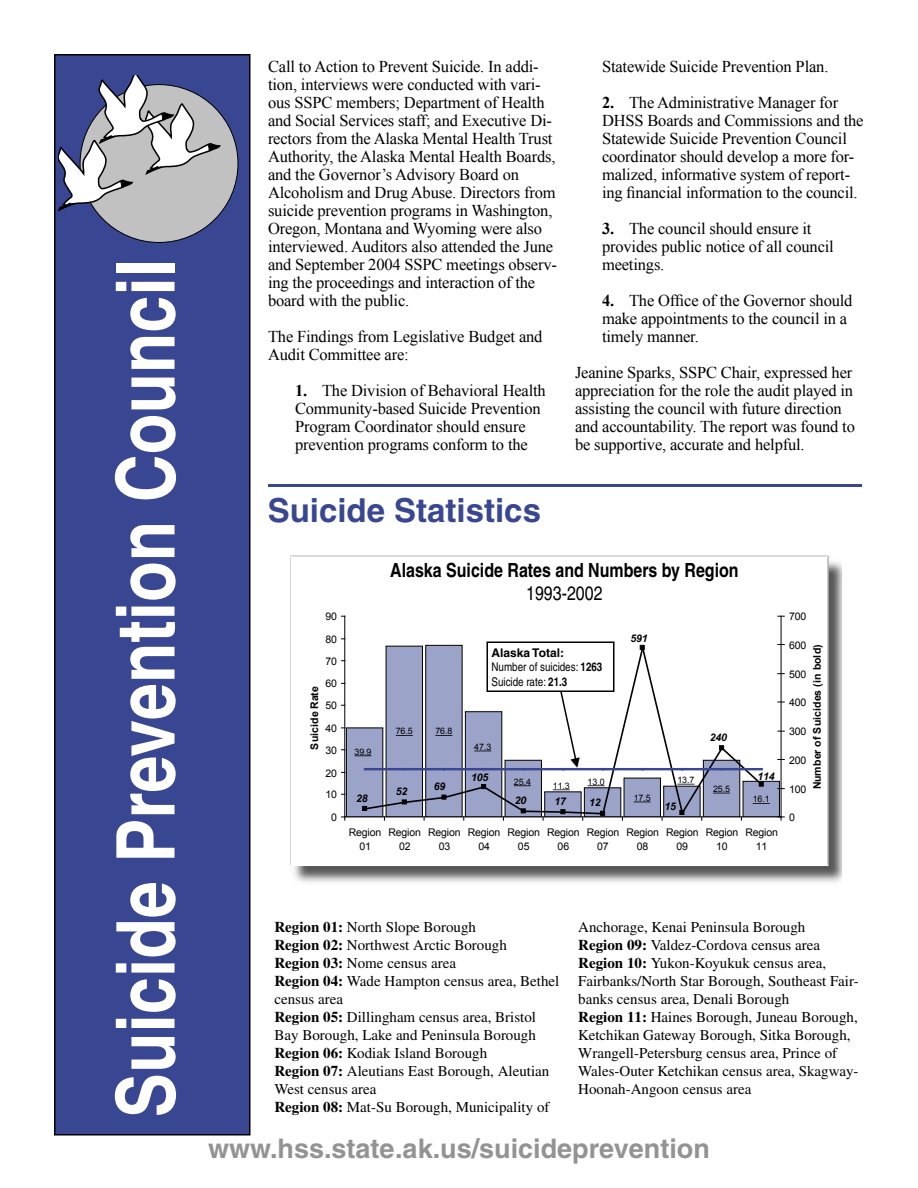
<style>
.page{position:relative;width:918px;height:1188px;background:#fff}
.page>*{position:absolute;margin:0;border:0;box-sizing:border-box;transform-origin:0 0}
.t1{font:700 condensed 81px "Helvetica";color:#fff}
.t2{font:700 33px "Helvetica";color:#394792}
.t3{font:700 27px "Helvetica";color:#939393}
.t4{font:700 condensed 19.5px "Helvetica";color:#000}
.t5{font:condensed 19.5px "Helvetica";color:#000}
.t6{font:16.5px/18px "Times New Roman";letter-spacing:-.01em;color:#000}
.t7{font:700 16.5px "Times New Roman";color:#000}
.t8{font:15px/18px "Times";color:#000}
.t9{font:700 12.9px "Arial";letter-spacing:.005em;color:#000}
.t10{font:condensed 12px/14.4px "Helvetica";color:#000}
.t11{font:10.5px/13.8px "Arial";letter-spacing:-.015em;color:#000;text-align:center}
.t12{font:700 10.5px "Arial";letter-spacing:.005em;color:#000}
.t13{font:italic 700 10.5px "Arial";letter-spacing:-.015em;color:#000}
.t14{font:8.85px "Arial";letter-spacing:-.01em;color:#000}
.s1{font-weight:700;font-stretch:normal}
.s2{font-weight:700}
</style>
<div class="page">
<div style="left:54px;top:54px;width:196px;height:1082px;background:#394792"></div>
<div style="left:80px;top:85px;width:158px;height:157px;background:#c1c1c1;border-radius:50%"></div>
<svg style="left:58px;top:75px;width:164px;height:138px"></svg>
<img style="left:294px;top:561px;width:547px;height:322px">
<svg style="left:290px;top:555px;width:539px;height:311px"></svg>
<div style="left:372px;top:561px;width:385px;height:50px;background:#fff"></div>
<hr style="left:268px;top:484px;width:594px;height:3px;background:#394792">
<svg style="left:341px;top:615px;width:444px;height:206px"></svg>
<h1 class="t1" style="left:97px;top:1118px;width:860px;rotate:-90deg">Suicide Prevention Council</h1>
<p class="t6" style="left:268px;top:57px;width:291px">Call to Action to Prevent Suicide. In addi&shy;tion, interviews were conducted with vari&shy;ous SSPC members; Department of Health and Social Services staff; and Executive Di&shy;rectors from the Alaska Mental Health Trust Authority, the Alaska Mental Health Boards, and the Governor’s Advisory Board on Alcoholism and Drug Abuse. Directors from suicide prevention programs in Washington, Oregon, Montana and Wyoming were also interviewed. Auditors also attended the June and September 2004 SSPC meetings observ&shy;ing the proceedings and interaction of the board with the public.</p>
<p class="t6" style="left:268px;top:327px;width:276px">The Findings from Legislative Budget and<br>Audit Committee are:</p>
<p class="t6" style="left:295px;top:381px;width:252px;text-indent:27px">The Division of Behavioral Health Community-based Suicide Prevention Program Coordinator should ensure prevention programs conform to the</p>
<p class="t7" style="left:295px;top:379px;width:14px">1.</p>
<h2 class="t2" style="left:268px;top:490px;width:275px">Suicide Statistics</h2>
<p class="t6" style="left:629px;top:48px;width:211px;line-height:36px;text-indent:-27px">Statewide Suicide Prevention Plan.<br>The Administrative Manager for</p>
<p class="t6" style="left:602px;top:111px;width:263px">DHSS Boards and Commissions and the Statewide Suicide Prevention Council coordinator should develop a more for&shy;malized, informative system of report&shy;ing financial information to the council.</p>
<p class="t6" style="left:602px;top:219px;width:233px;text-indent:27px">The council should ensure it provides public notice of all council meetings.</p>
<p class="t6" style="left:602px;top:291px;width:252px;text-indent:27px">The Office of the Governor should make appointments to the council in a timely manner.</p>
<p class="t6" style="left:575px;top:363px;width:281px">Jeanine Sparks, SSPC Chair, expressed her appreciation for the role the audit played in assisting the council with future direction and accountability. The report was found to be supportive, accurate and helpful.</p>
<p class="t7" style="left:602px;top:91px;width:14px">2.</p>
<p class="t7" style="left:602px;top:217px;width:14px">3.</p>
<p class="t7" style="left:602px;top:289px;width:14px">4.</p>
<p class="t4" style="left:390px;top:558px;width:350px">Alaska Suicide Rates and Numbers by Region</p>
<p class="t5" style="left:526px;top:582px;width:78px">1993-2002</p>
<p class="t9" style="left:414px;top:567px;width:284px">Alaska Suicide Rates and Numbers by Region</p>
<p class="t11" style="left:531px;top:583px;width:50px">1993-2002</p>
<p class="t11" style="left:325px;top:610px;width:13px">90</p>
<p class="t11" style="left:789px;top:610px;width:19px">700</p>
<p class="t11" style="left:325px;top:632px;width:13px">80</p>
<p class="t11" style="left:325px;top:654px;width:13px">70</p>
<p class="t11" style="left:325px;top:677px;width:13px">60</p>
<p class="t12" style="left:308px;top:750px;width:65px;rotate:-90deg">Suicide Rate</p>
<p class="t11" style="left:325px;top:699px;width:13px">50</p>
<p class="t11" style="left:325px;top:722px;width:13px">40</p>
<p class="t11" style="left:325px;top:743px;width:13px">30</p>
<p class="t11" style="left:325px;top:766px;width:13px">20</p>
<p class="t11" style="left:325px;top:788px;width:13px">10</p>
<p class="t14" style="left:354px;top:746px;width:19px">39.9</p>
<p class="t13" style="left:356px;top:791px;width:13px">28</p>
<p class="t13" style="left:631px;top:632px;width:19px">591</p>
<p class="t10" style="left:491px;top:645px;width:112px"><span class="s1">Alaska Total:<br></span>Number of suicides: <span class="s2">1263<br></span>Suicide rate: <span class="s2">21.3</span></p>
<p class="t14" style="left:396px;top:726px;width:19px">76.5</p>
<p class="t14" style="left:435px;top:726px;width:19px">76.8</p>
<p class="t13" style="left:710px;top:730px;width:19px">240</p>
<p class="t14" style="left:474px;top:741px;width:19px">47.3</p>
<p class="t13" style="left:396px;top:785px;width:13px">52</p>
<p class="t13" style="left:434px;top:780px;width:13px">69</p>
<p class="t13" style="left:471px;top:770px;width:19px">105</p>
<p class="t14" style="left:588px;top:776px;width:19px">13.0</p>
<p class="t14" style="left:677px;top:774px;width:19px">13.7</p>
<p class="t14" style="left:634px;top:792px;width:19px">17.5</p>
<p class="t14" style="left:514px;top:776px;width:19px">25.4</p>
<p class="t14" style="left:553px;top:780px;width:19px">11.3</p>
<p class="t13" style="left:515px;top:793px;width:13px">20</p>
<p class="t13" style="left:554px;top:794px;width:13px">17</p>
<p class="t13" style="left:589px;top:795px;width:13px">12</p>
<p class="t13" style="left:665px;top:800px;width:13px">15</p>
<p class="t14" style="left:713px;top:783px;width:19px">25.5</p>
<p class="t13" style="left:758px;top:769px;width:19px">114</p>
<p class="t14" style="left:753px;top:794px;width:19px">16.1</p>
<p class="t11" style="left:789px;top:638px;width:19px">600</p>
<p class="t12" style="left:810px;top:789px;width:147px;rotate:-90deg">Number of Suicides (in bold)</p>
<p class="t11" style="left:789px;top:667px;width:19px">500</p>
<p class="t11" style="left:789px;top:696px;width:19px">400</p>
<p class="t11" style="left:789px;top:725px;width:19px">300</p>
<p class="t11" style="left:789px;top:753px;width:19px">200</p>
<p class="t11" style="left:789px;top:782px;width:19px">100</p>
<p class="t11" style="left:331px;top:811px;width:7px">0</p>
<p class="t11" style="left:789px;top:811px;width:7px">0</p>
<p class="t11" style="left:349px;top:826px;width:34px">Region<br>01</p>
<p class="t11" style="left:388px;top:826px;width:34px">Region<br>02</p>
<p class="t11" style="left:428px;top:826px;width:34px">Region<br>03</p>
<p class="t11" style="left:468px;top:826px;width:34px">Region<br>04</p>
<p class="t11" style="left:507px;top:826px;width:34px">Region<br>05</p>
<p class="t11" style="left:547px;top:826px;width:34px">Region<br>06</p>
<p class="t11" style="left:587px;top:826px;width:34px">Region<br>07</p>
<p class="t11" style="left:626px;top:826px;width:34px">Region<br>08</p>
<p class="t11" style="left:666px;top:826px;width:34px">Region<br>09</p>
<p class="t11" style="left:706px;top:826px;width:34px">Region<br>10</p>
<p class="t11" style="left:745px;top:826px;width:34px">Region<br>11</p>
<p class="t8" style="left:275px;top:917px;width:286px"><span class="s2">Region 01:</span> North Slope Borough<br><span class="s2">Region 02:</span> Northwest Arctic Borough<br><span class="s2">Region 03:</span> Nome census area<br><span class="s2">Region 04:</span> Wade Hampton census area, Bethel census area<br><span class="s2">Region 05:</span> Dillingham census area, Bristol Bay Borough, Lake and Peninsula Borough <span class="s2">Region 06:</span> Kodiak Island Borough<br><span class="s2">Region 07:</span> Aleutians East Borough, Aleutian West census area<br><span class="s2">Region 08:</span> Mat-Su Borough, Municipality of</p>
<p class="t8" style="left:578px;top:917px;width:282px">Anchorage, Kenai Peninsula Borough<br><span class="s2">Region 09:</span> Valdez-Cordova census area <span class="s2">Region 10:</span> Yukon-Koyukuk census area, Fairbanks/North Star Borough, Southeast Fair&shy;banks census area, Denali Borough<br><span class="s2">Region 11:</span> Haines Borough, Juneau Borough, Ketchikan Gateway Borough, Sitka Borough, Wrangell-Petersburg census area, Prince of Wales-Outer Ketchikan census area, Skagway-Hoonah-Angoon census area</p>
<h3 class="t3" style="left:208px;top:1132px;width:503px">www.hss.state.ak.us/suicideprevention</h3>
</div>
